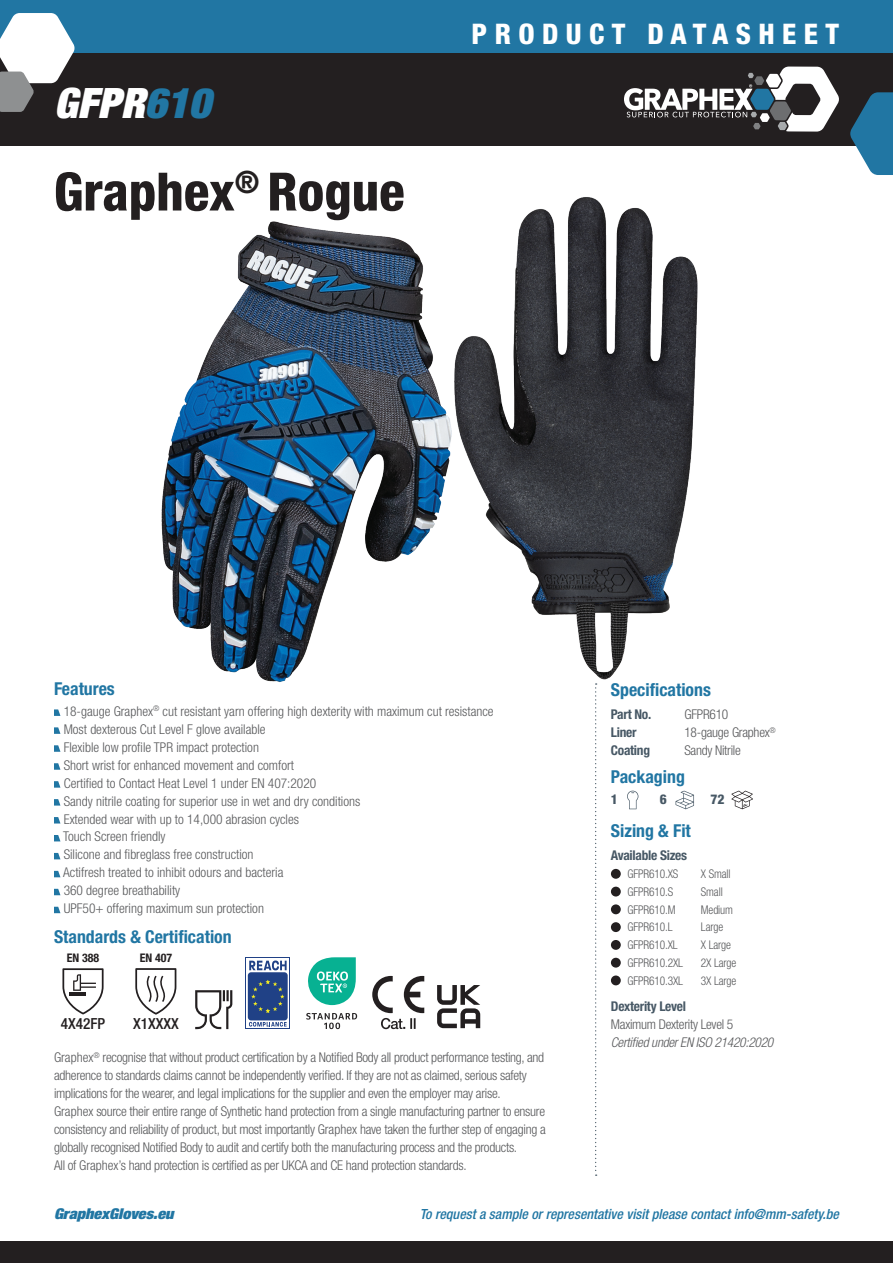
<style>
.page{position:relative;width:893px;height:1263px;background:#fff}
.page>*{position:absolute;margin:0;border:0;box-sizing:border-box;transform-origin:0 0}
.t1{font:800 condensed 52.95px "Helvetica Neue LT Pro";color:#231f20}
.t2{font:italic 900 condensed 42px "Helvetica Neue LT Pro";color:#fff}
.t3{font:800 condensed 28.35px "Helvetica Neue LT Pro";letter-spacing:.26em;color:#fff}
.t4{font:700 condensed 17.85px "Helvetica Neue LT Pro";color:#2176a3}
.t5{font:500 condensed 15.3px "Helvetica Neue LT Pro";color:#231f20}
.t6{font:italic 900 condensed 15px "Helvetica Neue LT Pro";color:#2176a3;scale:1.08 1}
.t7{font:italic 500 condensed 13.95px "Helvetica Neue LT Pro";color:#2176a3}
.t8{font:300 condensed 13.5px/18px "Helvetica Neue LT Pro";letter-spacing:-.02em;color:#57585a}
.t9{font:300 condensed 13.5px/18px "Helvetica Neue LT Pro";color:#57585a}
.t10{font:700 condensed 13.5px "Helvetica Neue LT Pro";letter-spacing:-.02em;color:#475865}
.t11{font:italic 300 condensed 13.5px "Helvetica Neue LT Pro";letter-spacing:-.02em;color:#57585a}
.t12{font:800 condensed 13.5px "Helvetica Neue LT Pro";color:#475865}
.t13{font:300 condensed 12px "Helvetica Neue LT Pro";letter-spacing:-.01em;color:#57585a;scale:.95 1}
.t14{font:700 condensed 11.85px "Helvetica Neue LT Pro";color:#231f20}
.s1{color:#2176a3}
</style>
<div class="page">
<div style="left:0;top:0;width:893px;height:146px;background:#231f20"></div>
<svg style="left:624px;top:67px;width:215px;height:65px"></svg>
<img style="left:161px;top:221px;width:273px;height:461px">
<img style="left:434px;top:197px;width:264px;height:483px">
<div style="left:0;top:0;width:893px;height:52px;background:#2176a3"></div>
<svg style="left:850px;top:92px;width:43px;height:83px"></svg>
<svg style="left:0;top:13px;width:75px;height:99px"></svg>
<div style="left:0;top:1242px;width:893px;height:21px;background:#231f20"></div>
<svg style="left:595px;top:683px;width:2px;height:493px"></svg>
<svg style="left:54px;top:709px;width:6px;height:7px"></svg>
<svg style="left:54px;top:727px;width:6px;height:7px"></svg>
<svg style="left:54px;top:745px;width:6px;height:7px"></svg>
<svg style="left:54px;top:763px;width:6px;height:7px"></svg>
<svg style="left:54px;top:781px;width:6px;height:7px"></svg>
<svg style="left:54px;top:799px;width:6px;height:6px"></svg>
<svg style="left:54px;top:817px;width:6px;height:6px"></svg>
<svg style="left:54px;top:835px;width:6px;height:6px"></svg>
<svg style="left:54px;top:853px;width:6px;height:6px"></svg>
<svg style="left:54px;top:871px;width:6px;height:6px"></svg>
<svg style="left:54px;top:889px;width:6px;height:6px"></svg>
<svg style="left:54px;top:907px;width:6px;height:6px"></svg>
<svg style="left:731px;top:791px;width:22px;height:18px"></svg>
<svg style="left:675px;top:791px;width:19px;height:18px"></svg>
<svg style="left:627px;top:791px;width:11px;height:18px"></svg>
<svg style="left:246px;top:957px;width:44px;height:72px"></svg>
<svg style="left:247px;top:958px;width:42px;height:70px"></svg>
<svg style="left:249px;top:960px;width:38px;height:10px"></svg>
<svg style="left:249px;top:1022px;width:38px;height:4px"></svg>
<div style="left:248px;top:972px;width:40px;height:48px;background:#204186;border-radius:3px"></div>
<svg style="left:251px;top:980px;width:34px;height:33px"></svg>
<div style="left:611px;top:869px;width:10px;height:10px;background:#231f20;border-radius:50%"></div>
<div style="left:611px;top:887px;width:10px;height:9px;background:#231f20;border-radius:50%"></div>
<div style="left:611px;top:904px;width:10px;height:10px;background:#231f20;border-radius:50%"></div>
<div style="left:611px;top:922px;width:10px;height:10px;background:#231f20;border-radius:50%"></div>
<div style="left:611px;top:940px;width:10px;height:10px;background:#231f20;border-radius:50%"></div>
<div style="left:611px;top:958px;width:10px;height:9px;background:#231f20;border-radius:50%"></div>
<div style="left:611px;top:975px;width:10px;height:10px;background:#231f20;border-radius:50%"></div>
<svg style="left:135px;top:968px;width:41px;height:46px"></svg>
<svg style="left:308px;top:957px;width:48px;height:48px"></svg>
<svg style="left:306px;top:1013px;width:51px;height:16px"></svg>
<svg style="left:437px;top:985px;width:43px;height:43px"></svg>
<svg style="left:372px;top:976px;width:52px;height:53px"></svg>
<svg style="left:62px;top:968px;width:42px;height:46px"></svg>
<svg style="left:195px;top:990px;width:37px;height:39px"></svg>
<h2 class="t2" style="left:54px;top:76px;width:158px">GFPR<span class="s1">610</span></h2>
<h1 class="t1" style="left:54px;top:159px;width:352px">Graphex<sup>®</sup> Rogue</h1>
<h3 class="t3" style="left:472px;top:16px;width:369px">PRODUCT DATASHEET</h3>
<h3 class="t4" style="left:54px;top:678px;width:62px">Features</h3>
<h3 class="t4" style="left:611px;top:679px;width:102px">Specifications</h3>
<p class="t10" style="left:611px;top:706px;width:42px">Part No.</p>
<p class="t8" style="left:684px;top:705px;width:45px">GFPR610</p>
<p class="t10" style="left:611px;top:724px;width:27px">Liner</p>
<p class="t8" style="left:684px;top:723px;width:93px">18-gauge Graphex<sup>®</sup></p>
<p class="t10" style="left:611px;top:742px;width:41px">Coating</p>
<p class="t8" style="left:684px;top:741px;width:58px">Sandy Nitrile</p>
<p class="t9" style="left:63px;top:702px;width:432px">18-gauge Graphex<sup>®</sup> cut resistant yarn offering high dexterity with maximum cut resistance Most dexterous Cut Level F glove available<br>Flexible low profile TPR impact protection<br>Short wrist for enhanced movement and comfort<br>Certified to Contact Heat Level 1 under EN 407:2020<br>Sandy nitrile coating for superior use in wet and dry conditions<br>Extended wear with up to 14,000 abrasion cycles<br>Touch Screen friendly<br>Silicone and fibreglass free construction<br>Actifresh treated to inhibit odours and bacteria<br>360 degree breathability<br>UPF50+ offering maximum sun protection</p>
<h3 class="t4" style="left:611px;top:765px;width:75px">Packaging</h3>
<p class="t12" style="left:611px;top:790px;width:9px">1</p>
<p class="t12" style="left:660px;top:790px;width:9px">6</p>
<p class="t12" style="left:710px;top:790px;width:16px">72</p>
<h3 class="t4" style="left:611px;top:820px;width:81px">Sizing &amp; Fit</h3>
<p class="t10" style="left:611px;top:847px;width:78px">Available Sizes</p>
<p class="t13" style="left:627px;top:867px;width:55px">GFPR610.XS</p>
<p class="t13" style="left:701px;top:867px;width:33px">X Small</p>
<p class="t13" style="left:627px;top:885px;width:50px">GFPR610.S</p>
<p class="t13" style="left:701px;top:885px;width:25px">Small</p>
<p class="t13" style="left:627px;top:902px;width:52px">GFPR610.M</p>
<p class="t13" style="left:701px;top:902px;width:35px">Medium</p>
<p class="t13" style="left:627px;top:920px;width:49px">GFPR610.L</p>
<p class="t13" style="left:701px;top:920px;width:25px">Large</p>
<p class="t13" style="left:627px;top:938px;width:55px">GFPR610.XL</p>
<p class="t13" style="left:701px;top:938px;width:33px">X Large</p>
<p class="t13" style="left:627px;top:956px;width:60px">GFPR610.2XL</p>
<p class="t13" style="left:701px;top:956px;width:39px">2X Large</p>
<p class="t13" style="left:627px;top:973px;width:60px">GFPR610.3XL</p>
<p class="t13" style="left:701px;top:973px;width:39px">3X Large</p>
<p class="t10" style="left:611px;top:998px;width:77px">Dexterity Level</p>
<p class="t8" style="left:611px;top:1015px;width:124px">Maximum Dexterity Level 5</p>
<p class="t11" style="left:611px;top:1034px;width:164px">Certified under EN ISO 21420:2020</p>
<h3 class="t4" style="left:54px;top:926px;width:179px">Standards &amp; Certification</h3>
<p class="t14" style="left:67px;top:951px;width:34px">EN 388</p>
<p class="t14" style="left:140px;top:951px;width:34px">EN 407</p>
<p class="t5" style="left:61px;top:1015px;width:46px">4X42FP</p>
<p class="t5" style="left:133px;top:1015px;width:47px">X1XXXX</p>
<p class="t8" style="left:54px;top:1048px;width:493px">Graphex<sup>®</sup> recognise that without product certification by a Notified Body all product performance testing, and adherence to standards claims cannot be independently verified. If they are not as claimed, serious safety implications for the wearer, and legal implications for the supplier and even the employer may arise.<br>Graphex source their entire range of Synthetic hand protection from a single manufacturing partner to ensure consistency and reliability of product, but most importantly Graphex have taken the further step of engaging a globally recognised Notified Body to audit and certify both the manufacturing process and the products.<br>All of Graphex’s hand protection is certified as per UKCA and CE hand protection standards.</p>
<p class="t6" style="left:54px;top:1204px;width:112px">GraphexGloves.eu</p>
<p class="t7" style="left:420px;top:1206px;width:421px">To request a sample or representative visit please contact info@mm-safety.be</p>
</div>
